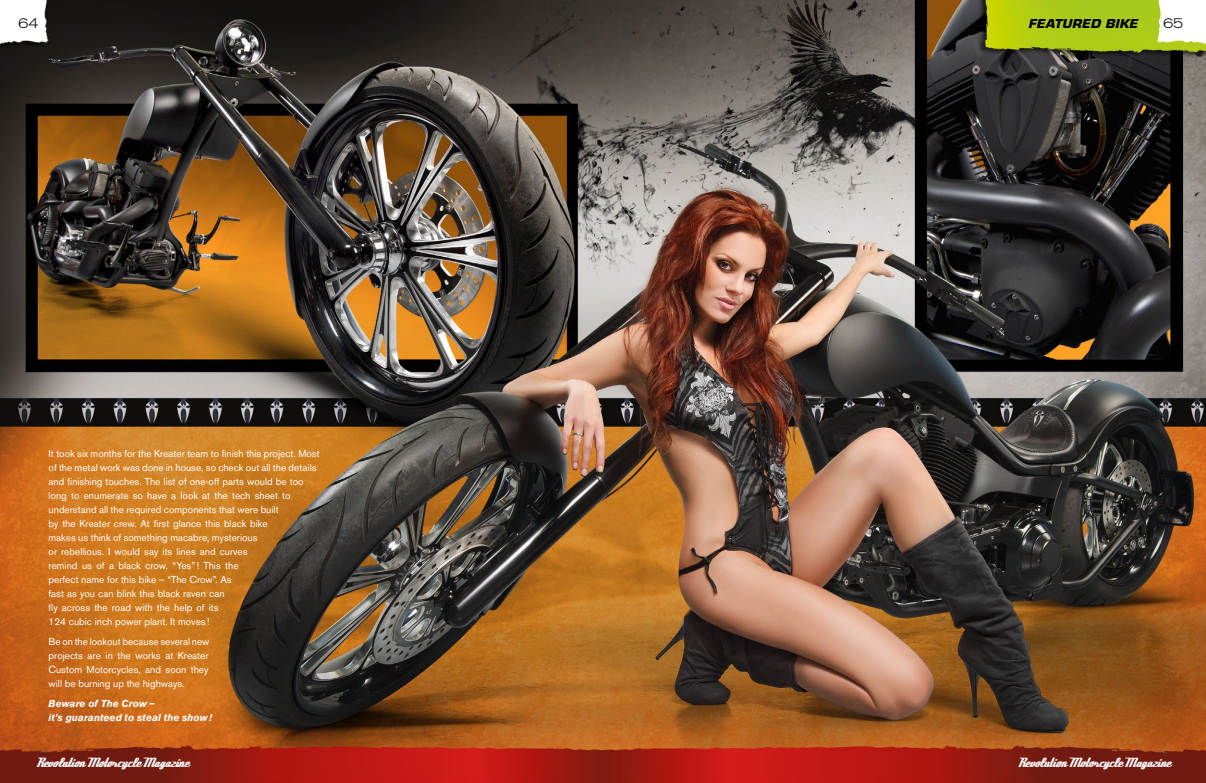
<style>
.page{position:relative;width:1206px;height:783px;background:#fff}
.page>*{position:absolute;margin:0;border:0;box-sizing:border-box;transform-origin:0 0}
.t1{font:14.3px "Deftone Stylus";color:#fff}
.t2{font:300 expanded 14px "Akzidenz Grotesk BE";color:#000}
.t3{font:italic 700 12px "Eurostile";letter-spacing:.01em;color:#000;scale:1.07 1}
.t4{font:10px/14px "Akzidenz Grotesk BE";color:#fff}
.t5{font:italic 700 10px/14px "Akzidenz Grotesk BE";color:#fff}
</style>
<div class="page">
<img style="left:0;top:0;width:1206px;height:783px">
<h2 class="t2" style="left:18px;top:16px;width:22px">64</h2>
<p class="t4" style="left:49px;top:446px;width:273px">It took six months for the Kreater team to finish this project. Most of the metal work was done in house, so check out all the details and finishing touches. The list of one-off parts would be too long to enumerate so have a look at the tech sheet to understand all the required components that were built<br>by the Kreater crew. At first glance this black bike<br>makes us think of something macabre, mysterious<br>or rebellious. I would say its lines and curves<br>remind us of a black crow. “Yes”! This the<br>perfect name for this bike – “The Crow”. As<br>fast as you can blink this black raven can<br>fly across the road with the help of its<br>124 cubic inch power plant. It moves !</p>
<p class="t4" style="left:49px;top:634px;width:163px;text-align:justify">Be on the lookout because several new projects are in the works at Kreater Custom Motorcycles, and soon they will be burning up the highways.</p>
<p class="t5" style="left:49px;top:696px;width:165px">Beware of The Crow –<br>it’s guaranteed to steal the show!</p>
<h1 class="t1" style="left:36px;top:755px;width:154px">Revolution Motorcycle Magazine</h1>
<p class="t3" style="left:1028px;top:16px;width:104px">FEATURED BIKE</p>
<h2 class="t2" style="left:1163px;top:16px;width:22px">65</h2>
<h1 class="t1" style="left:1018px;top:755px;width:154px">Revolution Motorcycle Magazine</h1>
</div>
